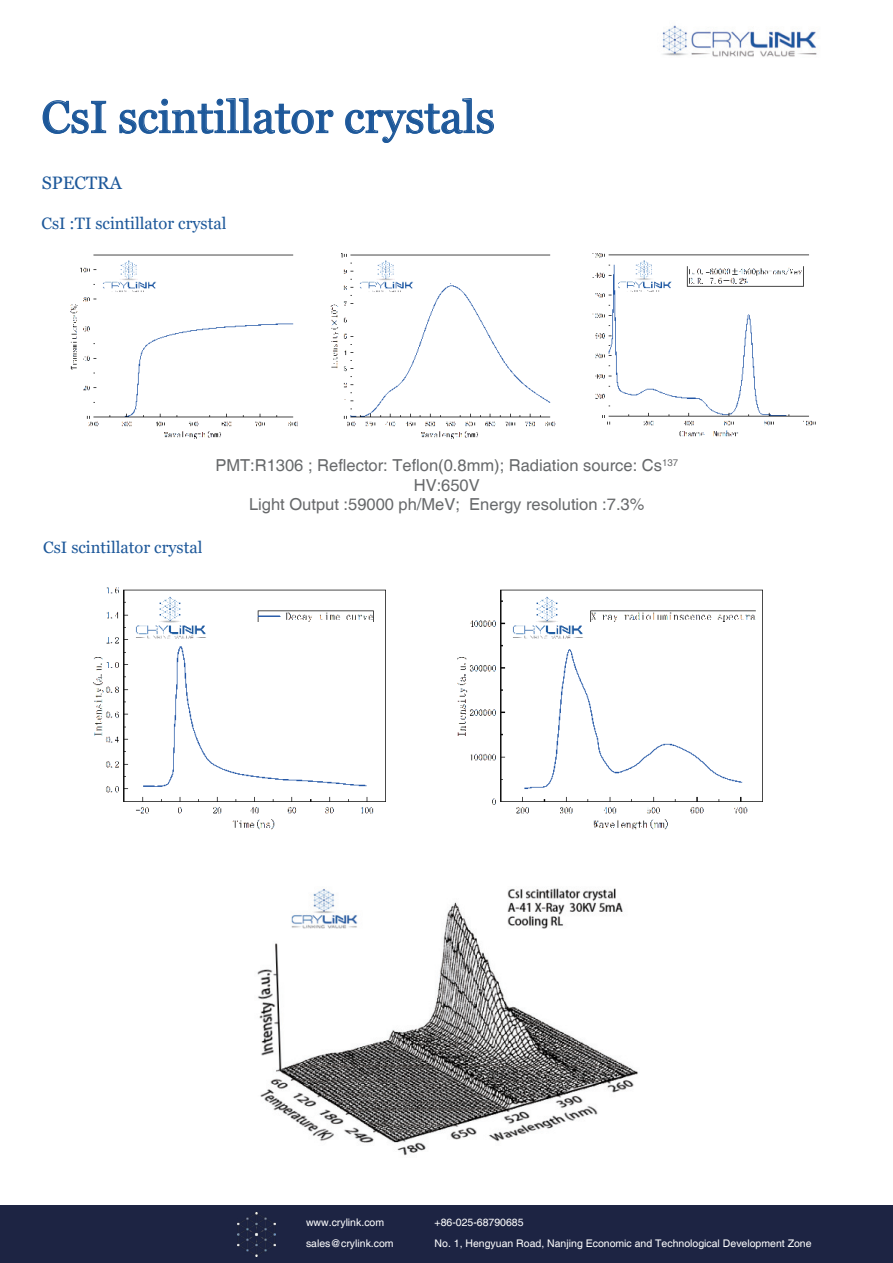
<style>
.page{position:relative;width:893px;height:1263px;background:#fff}
.page>*{position:absolute;margin:0;border:0;box-sizing:border-box;transform-origin:0 0}
.t1{font:45px "Georgia";color:#1d589a}
.t2{font:18px "Georgia";color:#1d589a}
.t3{font:16.5px/19.5px "Helvetica";color:#67696b;text-align:center}
.t4{font:16.5px "Georgia";color:#1d589a}
.t5{font:10.5px/21px "Helvetica";color:#fff}
</style>
<div class="page">
<img style="left:662px;top:25px;width:155px;height:32px">
<svg style="left:42px;top:100px;width:65px;height:34px"></svg>
<svg style="left:119px;top:98px;width:215px;height:36px"></svg>
<svg style="left:345px;top:98px;width:149px;height:45px"></svg>
<div style="left:0;top:1206px;width:893px;height:57px;background:#1d2443"></div>
<img style="left:237px;top:1213px;width:38px;height:43px">
<img style="left:70px;top:254px;width:228px;height:185px">
<img style="left:330px;top:253px;width:226px;height:186px">
<img style="left:592px;top:253px;width:224px;height:184px">
<img style="left:93px;top:587px;width:293px;height:243px">
<img style="left:457px;top:589px;width:306px;height:241px">
<img style="left:257px;top:888px;width:381px;height:268px">
<h1 class="t1" style="left:41px;top:99px;width:455px">CsI scintillator crystals</h1>
<h2 class="t2" style="left:42px;top:176px;width:82px">SPECTRA</h2>
<h3 class="t4" style="left:41px;top:217px;width:186px">CsI :TI scintillator crystal</h3>
<h3 class="t4" style="left:43px;top:541px;width:161px">CsI scintillator crystal</h3>
<h3 class="t3" style="left:215px;top:457px;width:464px">PMT:R1306 ; Reflector: Teflon(0.8mm); Radiation source: Cs<sup>137<br></sup>HV:650V<br>Light Output :59000 ph/MeV; Energy resolution :7.3%</h3>
<p class="t5" style="left:306px;top:1213px;width:89px">www.crylink.com sales@crylink.com</p>
<p class="t5" style="left:435px;top:1213px;width:379px">+86-025-68790685<br>No. 1, Hengyuan Road, Nanjing Economic and Technological Development Zone</p>
</div>
